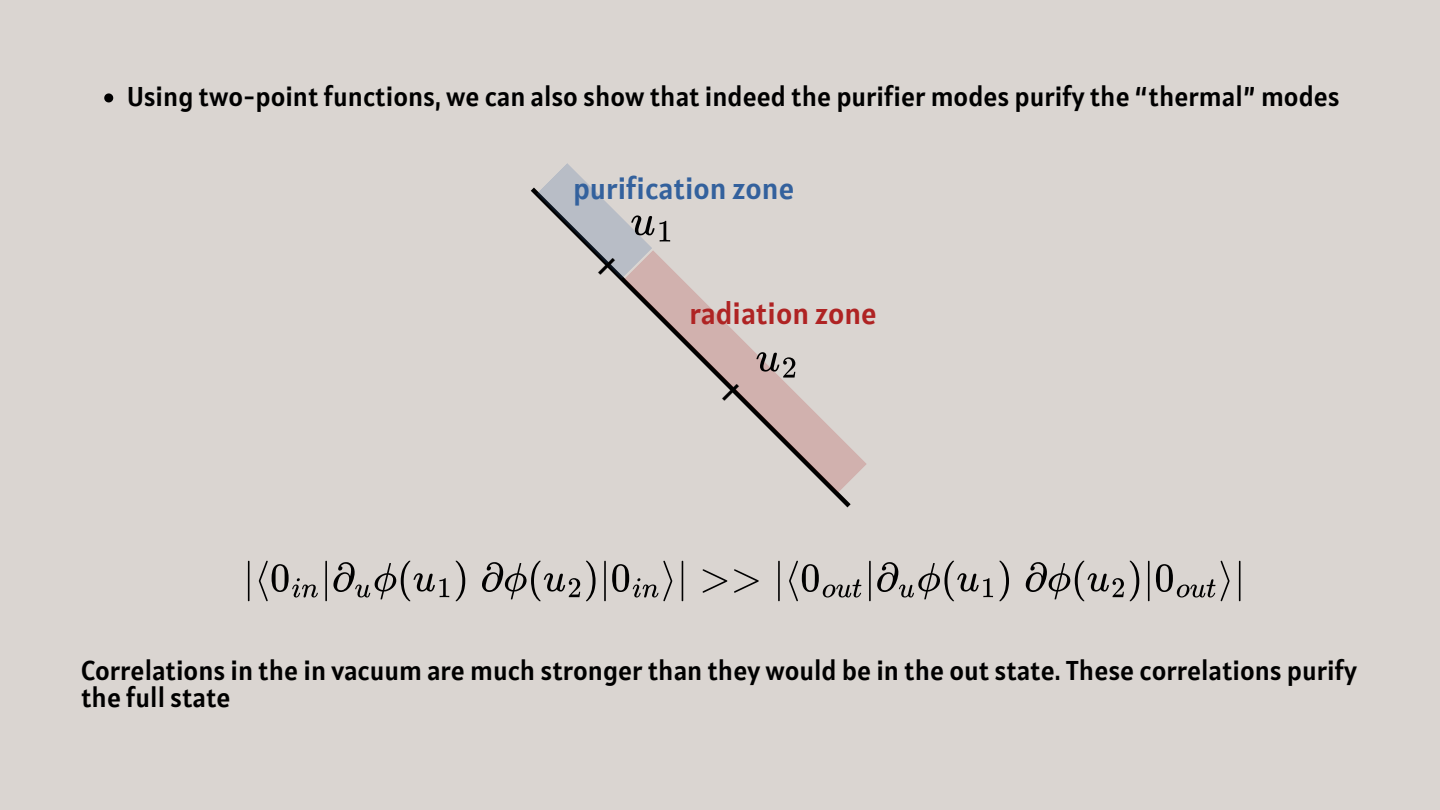
<style>
.page{position:relative;width:1440px;height:810px;background:#dad5d1}
.page>*{position:absolute;margin:0;border:0;box-sizing:border-box;transform-origin:0 0}
.t1{font:30px "Alatsi";color:#33619d}
.t2{font:30px "Alatsi";color:#af2323}
.t3{font:27.1px/27px "Alatsi";color:#000}
</style>
<div class="page">
<svg style="left:104px;top:93px;width:9px;height:9px"></svg>
<svg style="left:624px;top:268px;width:242px;height:225px"></svg>
<svg style="left:756px;top:352px;width:39px;height:26px"></svg>
<hr style="left:248px;top:561px;width:2px;height:40px;background:#000">
<svg style="left:259px;top:561px;width:59px;height:40px"></svg>
<hr style="left:325px;top:561px;width:2px;height:40px;background:#000">
<svg style="left:333px;top:561px;width:116px;height:40px"></svg>
<svg style="left:456px;top:561px;width:9px;height:40px"></svg>
<svg style="left:482px;top:561px;width:98px;height:40px"></svg>
<svg style="left:586px;top:561px;width:10px;height:40px"></svg>
<hr style="left:604px;top:561px;width:2px;height:40px;background:#000">
<svg style="left:612px;top:561px;width:60px;height:40px"></svg>
<hr style="left:682px;top:561px;width:1px;height:40px;background:#000">
<svg style="left:703px;top:569px;width:24px;height:24px"></svg>
<svg style="left:734px;top:569px;width:25px;height:24px"></svg>
<hr style="left:778px;top:561px;width:2px;height:40px;background:#000">
<svg style="left:789px;top:561px;width:72px;height:40px"></svg>
<hr style="left:869px;top:561px;width:2px;height:40px;background:#000">
<svg style="left:877px;top:561px;width:116px;height:40px"></svg>
<svg style="left:999px;top:561px;width:10px;height:40px"></svg>
<svg style="left:1026px;top:561px;width:98px;height:40px"></svg>
<svg style="left:1130px;top:561px;width:9px;height:40px"></svg>
<hr style="left:1148px;top:561px;width:2px;height:40px;background:#000">
<svg style="left:1156px;top:564px;width:59px;height:34px"></svg>
<svg style="left:1221px;top:561px;width:9px;height:40px"></svg>
<hr style="left:1239px;top:561px;width:2px;height:40px;background:#000">
<svg style="left:536px;top:163px;width:134px;height:116px"></svg>
<svg style="left:722px;top:384px;width:17px;height:17px"></svg>
<p class="t3" style="left:127px;top:83px;width:1214px">Using two-point functions, we can also show that indeed the purifier modes purify the “thermal” modes</p>
<h1 class="t1" style="left:573px;top:169px;width:223px">purification zone</h1>
<p class="t2" style="left:689px;top:294px;width:189px">radiation zone</p>
<p class="t3" style="left:81px;top:656px;width:1277px">Correlations in the in vacuum are much stronger than they would be in the out state. These correlations purify the full state</p>
</div>
